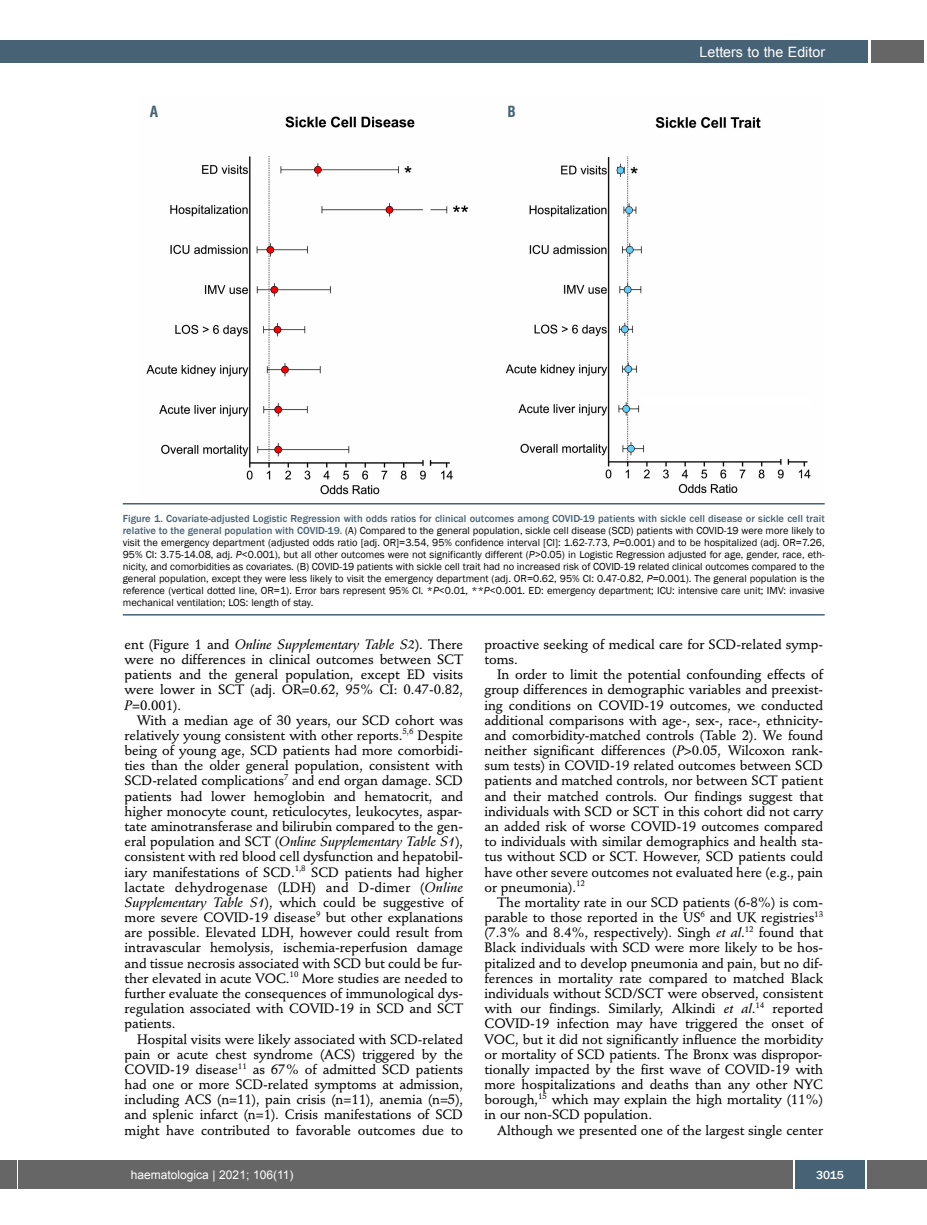
<style>
.page{position:relative;width:927px;height:1225px;background:#fff}
.page>*{position:absolute;margin:0;border:0;box-sizing:border-box;transform-origin:0 0}
.t1{font:700 condensed 15px "Helvetica";color:#466274}
.t2{font:14.25px "Arial";color:#fff}
.t3{font:500 13.5px/15.1px "Stempel Schneidler";letter-spacing:-.005em;color:#000;text-align:justify}
.t4{font:italic 13.5px "Stempel Schneidler Med";letter-spacing:-.005em;color:#000}
.t5{font:12px "Arial";color:#fff}
.t6{font:500 12px "Franklin Gothic";color:#fff}
.t7{font:10.5px/12px "Franklin Gothic";color:#000;text-align:justify}
.s1{font-weight:500;color:#466274}
.s2{font-style:italic}
.s3{font-family:"Stempel Schneidler";font-weight:500;font-style:normal}
.s4{font-family:"Stempel Schneidler Med";font-weight:400;font-style:italic}
</style>
<div class="page">
<div style="left:19px;top:1160px;width:908px;height:28px;background:#666"></div>
<div style="left:871px;top:40px;width:52px;height:22px;background:#666"></div>
<div style="left:18px;top:40px;width:849px;height:22px;background:#466274"></div>
<div style="left:795px;top:1160px;width:70px;height:28px;background:#466274"></div>
<hr style="left:793px;top:1160px;width:2px;height:28px;background:#fff">
<hr style="left:865px;top:1160px;width:2px;height:28px;background:#fff">
<div style="left:0;top:1160px;width:17px;height:28px;background:#666"></div>
<div style="left:0;top:40px;width:19px;height:22px;background:#466274"></div>
<img style="left:146px;top:116px;width:665px;height:379px">
<hr style="left:123px;top:503px;width:702px;height:1px;background:#466274">
<hr style="left:123px;top:614px;width:702px;height:1px;background:#466274">
<p class="t1" style="left:150px;top:105px;width:10px">A</p>
<p class="t1" style="left:507px;top:105px;width:10px">B</p>
<p class="t2" style="left:699px;top:44px;width:127px">Letters to the Editor</p>
<p class="t7" style="left:123px;top:512px;width:703px"><span class="s1">Figure 1. Covariate-adjusted Logistic Regression with odds ratios for clinical outcomes among COVID-19 patients with sickle cell disease or sickle cell trait relative to the general population with COVID-19.</span> (A) Compared to the general population, sickle cell disease (SCD) patients with COVID-19 were more likely to visit the emergency department (adjusted odds ratio [adj. OR]=3.54, 95% confidence interval [CI]: 1.62-7.73, <span class="s2">P</span>=0.001) and to be hospitalized (adj. OR=7.26, 95% CI: 3.75-14.08, adj. <span class="s2">P</span>&lt;0.001), but all other outcomes were not significantly different (<span class="s2">P</span>&gt;0.05) in Logistic Regression adjusted for age, gender, race, eth&shy;nicity, and comorbidities as covariates. (B) COVID-19 patients with sickle cell trait had no increased risk of COVID-19 related clinical outcomes compared to the general population, except they were less likely to visit the emergency department (adj. OR=0.62, 95% CI: 0.47-0.82, <span class="s2">P</span>=0.001). The general population is the reference (vertical dotted line, OR=1). Error bars represent 95% CI. *<span class="s2">P</span>&lt;0.01, **<span class="s2">P</span>&lt;0.001. ED: emergency department; ICU: intensive care unit; IMV: invasive mechanical ventilation; LOS: length of stay.</p>
<p class="t4" style="left:125px;top:638px;width:340px"><span class="s3">ent (Figure 1 and</span> Online Supplementary Table S2<span class="s3">). There</span></p>
<p class="t3" style="left:125px;top:653px;width:340px">were no differences in clinical outcomes between SCT patients and the general population, except ED visits were lower in SCT (adj. OR=0.62, 95% CI: 0.47-0.82, <span class="s4">P</span>=0.001).</p>
<p class="t3" style="left:125px;top:714px;width:340px;text-indent:13px">With a median age of 30 years, our SCD cohort was relatively young consistent with other reports.<sup>5,6</sup> Despite being of young age, SCD patients had more comorbidi&shy;ties than the older general population, consistent with SCD-related complications<sup>7</sup> and end organ damage. SCD patients had lower hemoglobin and hematocrit, and higher monocyte count, reticulocytes, leukocytes, aspar&shy;tate aminotransferase and bilirubin compared to the gen-</p>
<p class="t4" style="left:125px;top:836px;width:340px"><span class="s3">eral population and SCT (</span>Online Supplementary Table S1<span class="s3">),</span></p>
<p class="t3" style="left:125px;top:850px;width:340px">consistent with red blood cell dysfunction and hepatobil&shy;iary manifestations of SCD.<sup>1,8</sup> SCD patients had higher lactate dehydrogenase (LDH) and D-dimer (<span class="s4">Online Supplementary Table S1</span>), which could be suggestive of more severe COVID-19 disease<sup>9</sup> but other explanations are possible. Elevated LDH, however could result from intravascular hemolysis, ischemia-reperfusion damage and tissue necrosis associated with SCD but could be fur&shy;ther elevated in acute VOC.<sup>10</sup> More studies are needed to further evaluate the consequences of immunological dys&shy;regulation associated with COVID-19 in SCD and SCT patients.</p>
<p class="t3" style="left:125px;top:1032px;width:340px;text-indent:13px">Hospital visits were likely associated with SCD-related pain or acute chest syndrome (ACS) triggered by the COVID-19 disease<sup>11</sup> as 67% of admitted SCD patients had one or more SCD-related symptoms at admission, including ACS (n=11), pain crisis (n=11), anemia (n=5), and splenic infarct (n=1). Crisis manifestations of SCD might have contributed to favorable outcomes due to</p>
<p class="t3" style="left:484px;top:638px;width:340px">proactive seeking of medical care for SCD-related symp&shy;toms.</p>
<p class="t3" style="left:484px;top:668px;width:340px;text-indent:13px">In order to limit the potential confounding effects of group differences in demographic variables and preexist&shy;ing conditions on COVID-19 outcomes, we conducted additional comparisons with age-, sex-, race-, ethnicity&shy;and comorbidity-matched controls (Table 2). We found neither significant differences (<span class="s4">P</span>&gt;0.05, Wilcoxon rank&shy;sum tests) in COVID-19 related outcomes between SCD patients and matched controls, nor between SCT patient and their matched controls. Our findings suggest that individuals with SCD or SCT in this cohort did not carry an added risk of worse COVID-19 outcomes compared to individuals with similar demographics and health sta&shy;tus without SCD or SCT. However, SCD patients could have other severe outcomes not evaluated here (e.g., pain or pneumonia).<sup>12</sup></p>
<p class="t3" style="left:484px;top:896px;width:340px;text-indent:13px">The mortality rate in our SCD patients (6-8%) is com&shy;parable to those reported in the US<sup>6</sup> and UK registries<sup>13 </sup>(7.3% and 8.4%, respectively). Singh <span class="s4">et al</span>.<sup>12</sup> found that Black individuals with SCD were more likely to be hos&shy;pitalized and to develop pneumonia and pain, but no dif&shy;ferences in mortality rate compared to matched Black individuals without SCD/SCT were observed, consistent with our findings. Similarly, Alkindi <span class="s4">et al</span>.<sup>14</sup> reported COVID-19 infection may have triggered the onset of VOC, but it did not significantly influence the morbidity or mortality of SCD patients. The Bronx was dispropor&shy;tionally impacted by the first wave of COVID-19 with more hospitalizations and deaths than any other NYC borough,<sup>15</sup> which may explain the high mortality (11%) in our non-SCD population.</p>
<p class="t3" style="left:497px;top:1123px;width:327px">Although we presented one of the largest single center</p>
<p class="t5" style="left:131px;top:1168px;width:164px">haematologica | 2021; 106(11)</p>
<p class="t6" style="left:816px;top:1167px;width:29px">3015</p>
</div>
